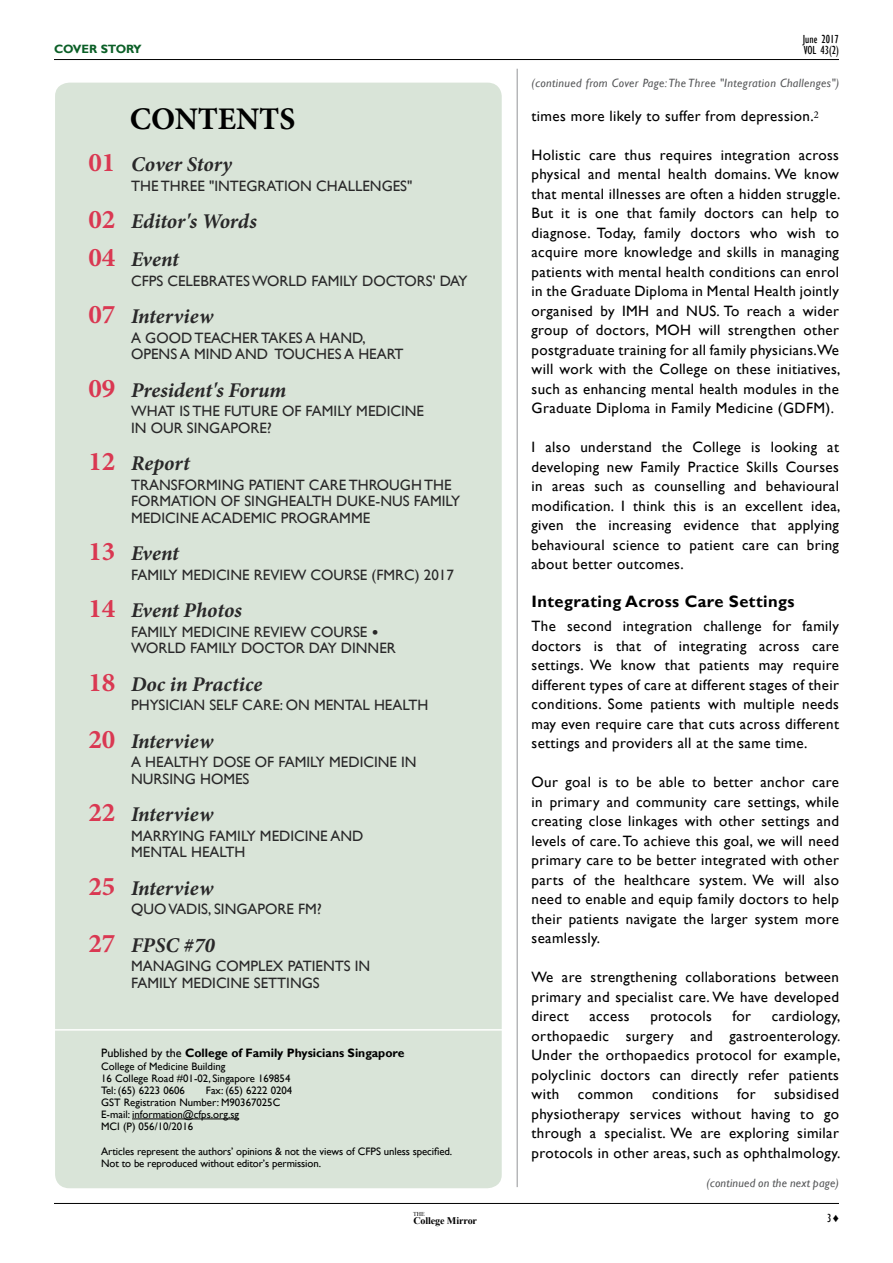
<style>
.page{position:relative;width:893px;height:1263px;background:#fff}
.page>*{position:absolute;margin:0;border:0;box-sizing:border-box;transform-origin:0 0}
.t1{font:700 31.5px "Minion Pro";letter-spacing:-.005em;color:#000}
.t2{font:italic 700 21px/37.5px "Minion Pro";color:#292829}
.t3{font:700 16.5px "Gill Sans";letter-spacing:.025em;color:#000}
.t4{font:15px/19.5px "Gill Sans";letter-spacing:.025em;color:#000;text-align:justify}
.t5{font:15px/16.5px "Gill Sans";color:#292829}
.t6{font:700 12.15px "Gill Sans";color:#000}
.t7{font:italic 12px "Gill Sans";letter-spacing:.03em;color:#58595b}
.t8{font:condensed 12px "Gill Sans";color:#000}
.t9{font:700 12px "Gill Sans";color:#0b5f27}
.t10{font:10.8px/12.1px "Gill Sans";color:#000}
.t11{font:700 10.05px "Times New Roman";letter-spacing:-.01em;color:#000}
.t12{font:6px "Times New Roman";color:#000}
.s1{font-style:normal;font-size:27px;color:#da3852}
.s2{font-family:"Calibri"}
.s3{font-weight:400}
.s4{font-family:"Arial";font-weight:700;font-stretch:normal}
</style>
<div class="page">
<hr style="left:54px;top:59px;width:785px;height:1px;background:#000">
<hr style="left:54px;top:1203px;width:785px;height:1px;background:#000">
<div style="left:55px;top:83px;width:447px;height:1105px;background:#d9e4d8;border-radius:14px"></div>
<hr style="left:132px;top:1119px;width:107px;height:1px;background:#000">
<hr style="left:54px;top:1029px;width:458px;height:1px;background:#fff">
<hr style="left:517px;top:69px;width:1px;height:1118px;background:#939598">
<p class="t8" style="left:803px;top:32px;width:38px">June 2017</p>
<p class="t9" style="left:54px;top:42px;width:89px">COVER STORY</p>
<p class="t8" style="left:804px;top:43px;width:37px">VOL 43(2)</p>
<h1 class="t1" style="left:130px;top:97px;width:167px">CONTENTS</h1>
<h2 class="t2" style="left:88px;top:146px;width:145px"><span class="s1">01</span> Cover Story</h2>
<p class="t5" style="left:131px;top:178px;width:283px">THE THREE "INTEGRATION CHALLENGES"</p>
<h2 class="t2" style="left:88px;top:203px;width:170px"><span class="s1">02</span> Editor's Words<br><span class="s1">04</span> Event</h2>
<p class="t5" style="left:131px;top:272px;width:338px">CFPS CELEBRATES WORLD FAMILY DOCTORS' DAY</p>
<h2 class="t2" style="left:88px;top:297px;width:126px"><span class="s1">07</span> Interview</h2>
<p class="t5" style="left:131px;top:329px;width:274px">A GOOD TEACHER TAKES A HAND,<br>OPENS A MIND AND TOUCHES A HEART</p>
<h2 class="t2" style="left:88px;top:371px;width:199px"><span class="s1">09</span> President's Forum</h2>
<p class="t5" style="left:131px;top:403px;width:294px">WHAT IS THE FUTURE OF FAMILY MEDICINE<br>IN OUR SINGAPORE?</p>
<h2 class="t2" style="left:88px;top:444px;width:103px"><span class="s1">12</span> Report</h2>
<p class="t5" style="left:131px;top:476px;width:331px">TRANSFORMING PATIENT CARE THROUGH THE<br>FORMATION OF SINGHEALTH DUKE-NUS FAMILY<br>MEDICINE ACADEMIC PROGRAMME</p>
<h2 class="t2" style="left:88px;top:534px;width:92px"><span class="s1">13</span> Event</h2>
<p class="t5" style="left:131px;top:566px;width:324px">FAMILY MEDICINE REVIEW COURSE (FMRC) 2017</p>
<h2 class="t2" style="left:88px;top:591px;width:155px"><span class="s1">14</span> Event Photos</h2>
<p class="t5" style="left:131px;top:623px;width:266px">FAMILY MEDICINE REVIEW COURSE <span class="s2">•<br></span>WORLD FAMILY DOCTOR DAY DINNER</p>
<h2 class="t2" style="left:88px;top:665px;width:175px"><span class="s1">18</span> Doc in Practice</h2>
<p class="t5" style="left:131px;top:697px;width:299px">PHYSICIAN SELF CARE: ON MENTAL HEALTH</p>
<h2 class="t2" style="left:88px;top:722px;width:126px"><span class="s1">20</span> Interview</h2>
<p class="t5" style="left:131px;top:754px;width:287px">A HEALTHY DOSE OF FAMILY MEDICINE IN<br>NURSING HOMES</p>
<h2 class="t2" style="left:88px;top:795px;width:126px"><span class="s1">22</span> Interview</h2>
<p class="t5" style="left:131px;top:827px;width:234px">MARRYING FAMILY MEDICINE AND<br>MENTAL HEALTH</p>
<h2 class="t2" style="left:88px;top:869px;width:126px"><span class="s1">25</span> Interview</h2>
<p class="t5" style="left:131px;top:901px;width:192px">QUO VADIS, SINGAPORE FM?</p>
<h2 class="t2" style="left:88px;top:926px;width:128px"><span class="s1">27</span> FPSC #70</h2>
<p class="t5" style="left:131px;top:958px;width:241px">MANAGING COMPLEX PATIENTS IN<br>FAMILY MEDICINE SETTINGS</p>
<p class="t6" style="left:101px;top:1046px;width:305px"><span class="s3">Published by the</span> College of Family Physicians Singapore</p>
<p class="t10" style="left:101px;top:1060px;width:191px">College of Medicine Building<br>16 College Road #01-02, Singapore 169854<br>Tel: (65) 6223 0606</p>
<p class="t10" style="left:101px;top:1084px;width:193px;text-indent:105px">Fax: (65) 6222 0204<br>GST Registration Number: M90367025C<br>E-mail: information@cfps.org.sg<br>MCI (P) 056/10/2016</p>
<p class="t10" style="left:101px;top:1145px;width:352px">Articles represent the authors’ opinions &amp; not the views of CFPS unless specified.<br>Not to be reproduced without editor’s permission.</p>
<p class="t12" style="left:413px;top:1210px;width:13px">THE</p>
<p class="t11" style="left:413px;top:1214px;width:65px">College Mirror</p>
<p class="t7" style="left:531px;top:76px;width:309px">(continued from Cover Page: The Three "Integration Challenges")</p>
<p class="t4" style="left:531px;top:106px;width:289px">times more likely to suffer from depression.<sup>2</sup></p>
<p class="t4" style="left:531px;top:145px;width:310px">Holistic care thus requires integration across physical and mental health domains. We know that mental illnesses are often a hidden struggle.<br>But it is one that family doctors can help to diagnose. Today, family doctors who wish to acquire more knowledge and skills in managing patients with mental health conditions can enrol in the Graduate Diploma in Mental Health jointly organised by IMH and NUS. To reach a wider group of doctors, MOH will strengthen other postgraduate training for all family physicians. We will work with the College on these initiatives, such as enhancing mental health modules in the Graduate Diploma in Family Medicine (GDFM).</p>
<p class="t4" style="left:531px;top:438px;width:310px">I also understand the College is looking at developing new Family Practice Skills Courses in areas such as counselling and behavioural modification. I think this is an excellent idea, given the increasing evidence that applying behavioural science to patient care can bring about better outcomes.</p>
<p class="t3" style="left:531px;top:591px;width:264px">Integrating Across Care Settings</p>
<p class="t4" style="left:531px;top:616px;width:309px">The second integration challenge for family doctors is that of integrating across care settings. We know that patients may require different types of care at different stages of their conditions. Some patients with multiple needs may even require care that cuts across different settings and providers all at the same time.</p>
<p class="t4" style="left:531px;top:772px;width:309px">Our goal is to be able to better anchor care in primary and community care settings, while creating close linkages with other settings and levels of care. To achieve this goal, we will need primary care to be better integrated with other parts of the healthcare system. We will also need to enable and equip family doctors to help their patients navigate the larger system more seamlessly.</p>
<p class="t4" style="left:531px;top:967px;width:309px">We are strengthening collaborations between primary and specialist care. We have developed direct</p>
<p class="t4" style="left:589px;top:1006px;width:42px">access</p>
<p class="t4" style="left:650px;top:1006px;width:63px">protocols</p>
<p class="t4" style="left:733px;top:1006px;width:20px">for</p>
<p class="t4" style="left:531px;top:1006px;width:310px;text-indent:240px">cardiology, orthopaedic surgery and gastroenterology.<br>Under the orthopaedics protocol for example, polyclinic doctors can directly refer patients with common conditions for subsidised physiotherapy services without having to go through a specialist. We are exploring similar protocols in other areas, such as ophthalmology.</p>
<p class="t7" style="left:706px;top:1176px;width:134px">(continued on the next page)</p>
<p class="t8" style="left:827px;top:1211px;width:13px">3<span class="s4">♦</span></p>
</div>
